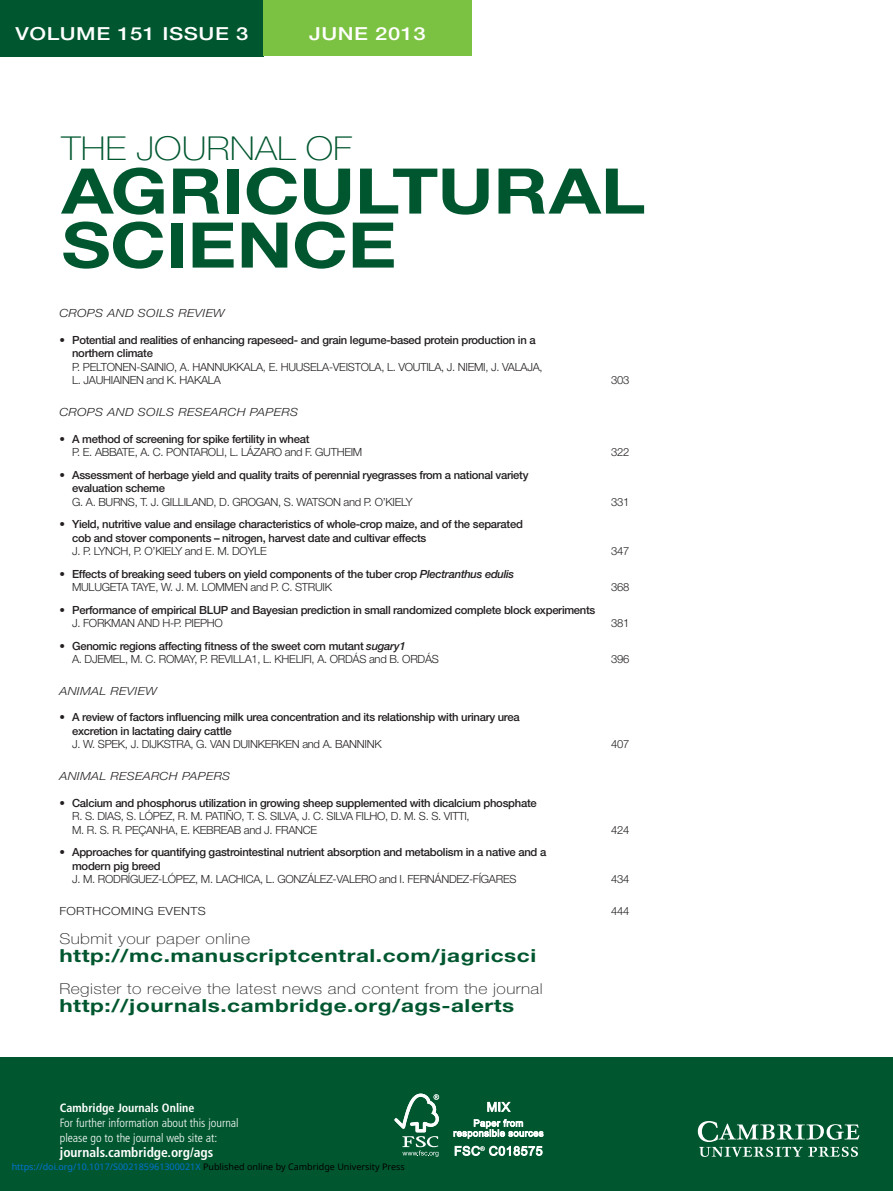
<style>
.page{position:relative;width:893px;height:1191px;background:#fff}
.page>*{position:absolute;margin:0;border:0;box-sizing:border-box;transform-origin:0 0}
.t1{font:700 63px/54px "Helvetica Neue";letter-spacing:-.005em;color:#00572f;scale:1.2 1}
.t2{font:100 33px "Helvetica Neue";color:#00572f;scale:1.12 1}
.t3{font:700 18px "Helvetica Neue";letter-spacing:.025em;color:#00572f;scale:1.25 1}
.t4{font:500 18px "Helvetica Neue";letter-spacing:.025em;color:#fff;scale:1.22 1}
.t5{font:100 15px "Helvetica Neue";letter-spacing:.025em;color:#231f20;scale:1.16 1}
.t6{font:700 condensed 13.5px "Frutiger";color:#fff}
.t7{font:300 condensed 12px/15px "Frutiger";color:#fff}
.t8{font:700 condensed 12px "Frutiger";color:#fff}
.t9{font:500 11.25px/13.5px "Helvetica Neue";letter-spacing:-.025em;color:#231f20}
.t10{font:300 11.25px/13.5px "Helvetica Neue";letter-spacing:-.025em;color:#231f20}
.t11{font:italic 300 11.25px "Helvetica Neue";letter-spacing:.025em;color:#231f20;scale:1.13 1}
.t12{font:300 11.25px "Helvetica Neue";letter-spacing:.025em;color:#231f20;scale:1.13 1}
.t13{font:9px "Noto Sans";color:#0172cf}
.s1{font-style:italic}
.s2{font-weight:300}
.s3{font-weight:500}
.s4{font-weight:500;font-style:italic}
.s5{color:#000}
</style>
<div class="page">
<div style="left:0;top:1057px;width:892px;height:134px;background:#00572f"></div>
<svg style="left:697px;top:1121px;width:162px;height:36px"></svg>
<div style="left:0;top:0;width:264px;height:57px;background:#00572f"></div>
<div style="left:263px;top:0;width:208px;height:56px;background:#7cc242"></div>
<svg style="left:394px;top:1094px;width:45px;height:63px"></svg>
<svg style="left:487px;top:1101px;width:23px;height:11px"></svg>
<svg style="left:453px;top:1119px;width:90px;height:20px"></svg>
<svg style="left:454px;top:1146px;width:88px;height:10px"></svg>
<h3 class="t4" style="left:15px;top:27px;width:192px">VOLUME 151 ISSUE 3</h3>
<h3 class="t4" style="left:309px;top:27px;width:97px">JUNE 2013</h3>
<h2 class="t2" style="left:61px;top:136px;width:261px">THE JOURNAL OF</h2>
<h1 class="t1" style="left:61px;top:170px;width:488px">AGRICULTURAL<br>SCIENCE</h1>
<p class="t11" style="left:59px;top:309px;width:148px">CROPS AND SOILS REVIEW</p>
<p class="t9" style="left:72px;top:334px;width:465px;text-indent:-13px">• Potential and realities of enhancing rapeseed- and grain legume-based protein production in a northern climate</p>
<p class="t10" style="left:72px;top:361px;width:472px">P. PELTONEN-SAINIO, A. HANNUKKALA, E. HUUSELA-VEISTOLA, L. VOUTILA, J. NIEMI, J. VALAJA,<br>L. JAUHIAINEN and K. HAKALA</p>
<p class="t10" style="left:611px;top:375px;width:20px">303</p>
<p class="t11" style="left:59px;top:408px;width:213px">CROPS AND SOILS RESEARCH PAPERS</p>
<p class="t9" style="left:59px;top:433px;width:251px">• A method of screening for spike fertility in wheat</p>
<p class="t10" style="left:72px;top:446px;width:292px">P. E. ABBATE, A. C. PONTAROLI, L. LÁZARO and F. GUTHEIM</p>
<p class="t10" style="left:611px;top:446px;width:20px">322</p>
<p class="t9" style="left:72px;top:469px;width:458px;text-indent:-13px">• Assessment of herbage yield and quality traits of perennial ryegrasses from a national variety evaluation scheme</p>
<p class="t10" style="left:72px;top:496px;width:342px">G. A. BURNS, T. J. GILLILAND, D. GROGAN, S. WATSON and P. O’KIELY</p>
<p class="t10" style="left:611px;top:496px;width:20px">331</p>
<p class="t9" style="left:72px;top:518px;width:452px;text-indent:-13px">• Yield, nutritive value and ensilage characteristics of whole-crop maize, and of the separated cob and stover components – nitrogen, harvest date and cultivar effects</p>
<p class="t10" style="left:72px;top:545px;width:196px">J. P. LYNCH, P. O’KIELY and E. M. DOYLE</p>
<p class="t10" style="left:611px;top:545px;width:20px">347</p>
<p class="t9" style="left:72px;top:568px;width:443px;text-indent:-13px">• Effects of breaking seed tubers on yield components of the tuber crop <span class="s1">Plectranthus edulis<br></span><span class="s2">MULUGETA TAYE, W. J. M. LOMMEN and P. C. STRUIK</span></p>
<p class="t10" style="left:611px;top:581px;width:20px">368</p>
<p class="t9" style="left:59px;top:604px;width:537px">• Performance of empirical BLUP and Bayesian prediction in small randomized complete block experiments</p>
<p class="t10" style="left:72px;top:617px;width:152px">J. FORKMAN AND H-P. PIEPHO</p>
<p class="t10" style="left:611px;top:617px;width:20px">381</p>
<p class="t10" style="left:72px;top:640px;width:368px;text-indent:-13px"><span class="s3">• Genomic regions affecting fitness of the sweet corn mutant</span> <span class="s4">sugary1<br></span>A. DJEMEL, M. C. ROMAY, P. REVILLA1, L. KHELIFI, A. ORDÁS and B. ORDÁS</p>
<p class="t10" style="left:611px;top:653px;width:20px">396</p>
<p class="t11" style="left:59px;top:687px;width:88px">ANIMAL REVIEW</p>
<p class="t9" style="left:72px;top:712px;width:449px;text-indent:-13px">• A review of factors influencing milk urea concentration and its relationship with urinary urea excretion in lactating dairy cattle</p>
<p class="t10" style="left:72px;top:739px;width:311px">J. W. SPEK, J. DIJKSTRA, G. VAN DUINKERKEN and A. BANNINK</p>
<p class="t10" style="left:611px;top:739px;width:20px">407</p>
<p class="t11" style="left:59px;top:772px;width:153px">ANIMAL RESEARCH PAPERS</p>
<p class="t9" style="left:59px;top:797px;width:479px">• Calcium and phosphorus utilization in growing sheep supplemented with dicalcium phosphate</p>
<p class="t10" style="left:72px;top:810px;width:399px">R. S. DIAS, S. LÓPEZ, R. M. PATIÑO, T. S. SILVA, J. C. SILVA FILHO, D. M. S. S. VITTI,<br>M. R. S. R. PEÇANHA, E. KEBREAB and J. FRANCE</p>
<p class="t10" style="left:611px;top:824px;width:20px">424</p>
<p class="t9" style="left:72px;top:846px;width:475px;text-indent:-13px">• Approaches for quantifying gastrointestinal nutrient absorption and metabolism in a native and a modern pig breed</p>
<p class="t10" style="left:72px;top:873px;width:446px">J. M. RODRÍGUEZ-LÓPEZ, M. LACHICA, L. GONZÁLEZ-VALERO and I. FERNÁNDEZ-FÍGARES</p>
<p class="t10" style="left:611px;top:873px;width:20px">434</p>
<p class="t12" style="left:59px;top:907px;width:131px">FORTHCOMING EVENTS</p>
<p class="t10" style="left:611px;top:905px;width:20px">444</p>
<h3 class="t5" style="left:59px;top:933px;width:166px">Submit your paper online</h3>
<h3 class="t3" style="left:59px;top:949px;width:383px">http://mc.manuscriptcentral.com/jagricsci</h3>
<h3 class="t5" style="left:59px;top:983px;width:418px">Register to receive the latest news and content from the journal</h3>
<h3 class="t3" style="left:59px;top:999px;width:365px">http://journals.cambridge.org/ags-alerts</h3>
<p class="t8" style="left:60px;top:1103px;width:136px">Cambridge Journals Online</p>
<p class="t7" style="left:60px;top:1116px;width:180px">For further information about this journal please go to the journal web site at:</p>
<p class="t6" style="left:60px;top:1147px;width:155px">journals.cambridge.org/ags</p>
<p class="t13" style="left:12px;top:1160px;width:395px">https://doi.org/10.1017/S002185961300021X <span class="s5">Published online by Cambridge University Press</span></p>
</div>
